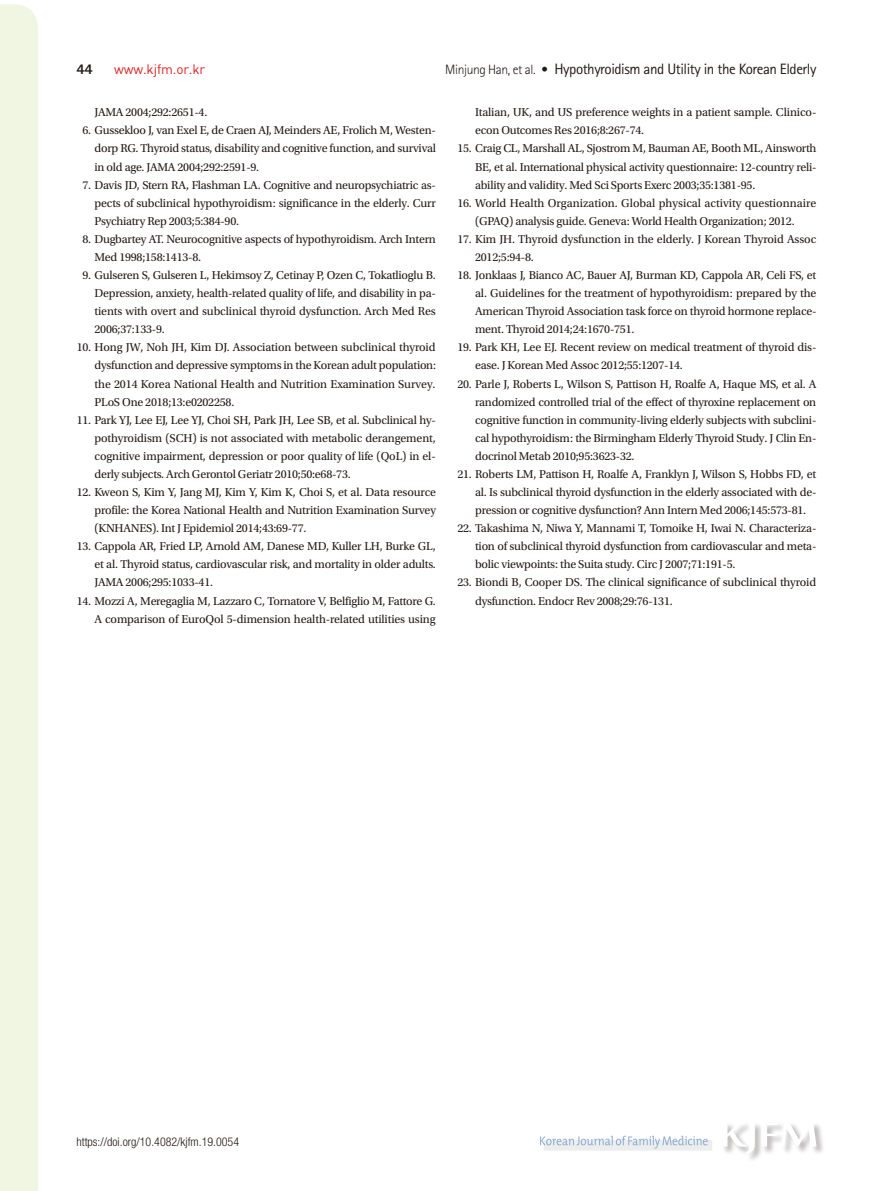
<style>
.page{position:relative;width:893px;height:1191px;background:#fff}
.page>*{position:absolute;margin:0;border:0;box-sizing:border-box;transform-origin:0 0}
.t1{font:15px "Rotis Sans Serif Std";letter-spacing:-.03em;color:#231916}
.t2{font:800 15px "Rotis Sans Serif Std";color:#231916}
.t3{font:13.5px "Dinreg";letter-spacing:-.01em;color:#dd2424}
.t4{font:12px/18.1px "Utopia Std";letter-spacing:-.02em;color:#231916;text-align:justify}
.t5{font:300 condensed 12px "Helvetica Neue LT Std";color:#231916}
.s1{font-weight:300;font-size:13.5px}
</style>
<div class="page">
<div style="left:0;top:4px;width:38px;height:1187px;background:#f0f6e2"></div>
<div style="left:721px;top:1122px;width:104px;height:40px;background:#231916;opacity:.3"></div>
<svg style="left:722px;top:1122px;width:94px;height:32px"></svg>
<div style="left:544px;top:1140px;width:168px;height:10px;background:#eceded"></div>
<svg style="left:540px;top:1135px;width:168px;height:13px"></svg>
<p class="t2" style="left:77px;top:60px;width:18px">44</p>
<p class="t3" style="left:114px;top:61px;width:93px">www.kjfm.or.kr</p>
<p class="t1" style="left:445px;top:60px;width:373px"><span class="s1">Minjung Han, et al. •</span> Hypothyroidism and Utility in the Korean Elderly</p>
<p class="t4" style="left:95px;top:104px;width:114px">JAMA 2004;292:2651-4.</p>
<p class="t4" style="left:95px;top:122px;width:343px;text-indent:-12px">6. Gussekloo J, van Exel E, de Craen AJ, Meinders AE, Frolich M, Westen&shy;dorp RG. Thyroid status, disability and cognitive function, and survival in old age. JAMA 2004;292:2591-9.</p>
<p class="t4" style="left:95px;top:176px;width:343px;text-indent:-12px">7. Davis JD, Stern RA, Flashman LA. Cognitive and neuropsychiatric as&shy;pects of subclinical hypothyroidism: significance in the elderly. Curr Psychiatry Rep 2003;5:384-90.</p>
<p class="t4" style="left:95px;top:230px;width:343px;text-indent:-12px">8. Dugbartey AT. Neurocognitive aspects of hypothyroidism. Arch Intern<br>Med 1998;158:1413-8.</p>
<p class="t4" style="left:95px;top:266px;width:343px;text-indent:-12px">9. Gulseren S, Gulseren L, Hekimsoy Z, Cetinay P, Ozen C, Tokatlioglu B.<br>Depression, anxiety, health-related quality of life, and disability in pa&shy;tients with overt and subclinical thyroid dysfunction. Arch Med Res 2006;37:133-9.</p>
<p class="t4" style="left:95px;top:338px;width:343px;text-indent:-18px">10. Hong JW, Noh JH, Kim DJ. Association between subclinical thyroid dysfunction and depressive symptoms in the Korean adult population: the 2014 Korea National Health and Nutrition Examination Survey.<br>PLoS One 2018;13:e0202258.</p>
<p class="t4" style="left:95px;top:411px;width:343px;text-indent:-18px">11. Park YJ, Lee EJ, Lee YJ, Choi SH, Park JH, Lee SB, et al. Subclinical hy&shy;pothyroidism (SCH) is not associated with metabolic derangement, cognitive impairment, depression or poor quality of life (QoL) in el&shy;derly subjects. Arch Gerontol Geriatr 2010;50:e68-73.</p>
<p class="t4" style="left:95px;top:483px;width:343px;text-indent:-18px">12. Kweon S, Kim Y, Jang MJ, Kim Y, Kim K, Choi S, et al. Data resource profile: the Korea National Health and Nutrition Examination Survey (KNHANES). Int J Epidemiol 2014;43:69-77.</p>
<p class="t4" style="left:95px;top:537px;width:343px;text-indent:-18px">13. Cappola AR, Fried LP, Arnold AM, Danese MD, Kuller LH, Burke GL, et al. Thyroid status, cardiovascular risk, and mortality in older adults.<br>JAMA 2006;295:1033-41.</p>
<p class="t4" style="left:77px;top:592px;width:361px;text-align:right">14. Mozzi A, Meregaglia M, Lazzaro C, Tornatore V, Belfiglio M, Fattore G.<br>A comparison of EuroQol 5-dimension health-related utilities using</p>
<p class="t4" style="left:475px;top:104px;width:343px">Italian, UK, and US preference weights in a patient sample. Clinico&shy;econ Outcomes Res 2016;8:267-74.</p>
<p class="t4" style="left:475px;top:140px;width:343px;text-indent:-18px">15. Craig CL, Marshall AL, Sjostrom M, Bauman AE, Booth ML, Ainsworth BE, et al. International physical activity questionnaire: 12-country reli&shy;ability and validity. Med Sci Sports Exerc 2003;35:1381-95.</p>
<p class="t4" style="left:457px;top:194px;width:360px;text-align:center">16. World Health Organization. Global physical activity questionnaire (GPAQ) analysis guide. Geneva: World Health Organization; 2012.</p>
<p class="t4" style="left:475px;top:230px;width:343px;text-indent:-18px">17. Kim JH. Thyroid dysfunction in the elderly. J Korean Thyroid Assoc<br>2012;5:94-8.</p>
<p class="t4" style="left:475px;top:266px;width:343px;text-indent:-18px">18. Jonklaas J, Bianco AC, Bauer AJ, Burman KD, Cappola AR, Celi FS, et al. Guidelines for the treatment of hypothyroidism: prepared by the American Thyroid Association task force on thyroid hormone replace&shy;ment. Thyroid 2014;24:1670-751.</p>
<p class="t4" style="left:475px;top:339px;width:343px;text-indent:-18px">19. Park KH, Lee EJ. Recent review on medical treatment of thyroid dis&shy;ease. J Korean Med Assoc 2012;55:1207-14.</p>
<p class="t4" style="left:475px;top:375px;width:343px;text-indent:-18px">20. Parle J, Roberts L, Wilson S, Pattison H, Roalfe A, Haque MS, et al. A randomized controlled trial of the effect of thyroxine replacement on cognitive function in community-living elderly subjects with subclini&shy;cal hypothyroidism: the Birmingham Elderly Thyroid Study. J Clin En&shy;docrinol Metab 2010;95:3623-32.</p>
<p class="t4" style="left:475px;top:465px;width:343px;text-indent:-18px">21. Roberts LM, Pattison H, Roalfe A, Franklyn J, Wilson S, Hobbs FD, et al. Is subclinical thyroid dysfunction in the elderly associated with de&shy;pression or cognitive dysfunction? Ann Intern Med 2006;145:573-81.</p>
<p class="t4" style="left:475px;top:519px;width:343px;text-indent:-18px">22. Takashima N, Niwa Y, Mannami T, Tomoike H, Iwai N. Characteriza&shy;tion of subclinical thyroid dysfunction from cardiovascular and meta&shy;bolic viewpoints: the Suita study. Circ J 2007;71:191-5.</p>
<p class="t4" style="left:475px;top:574px;width:343px;text-indent:-18px">23. Biondi B, Cooper DS. The clinical significance of subclinical thyroid dysfunction. Endocr Rev 2008;29:76-131.</p>
<p class="t5" style="left:77px;top:1134px;width:164px">https://doi.org/10.4082/kjfm.19.0054</p>
</div>
